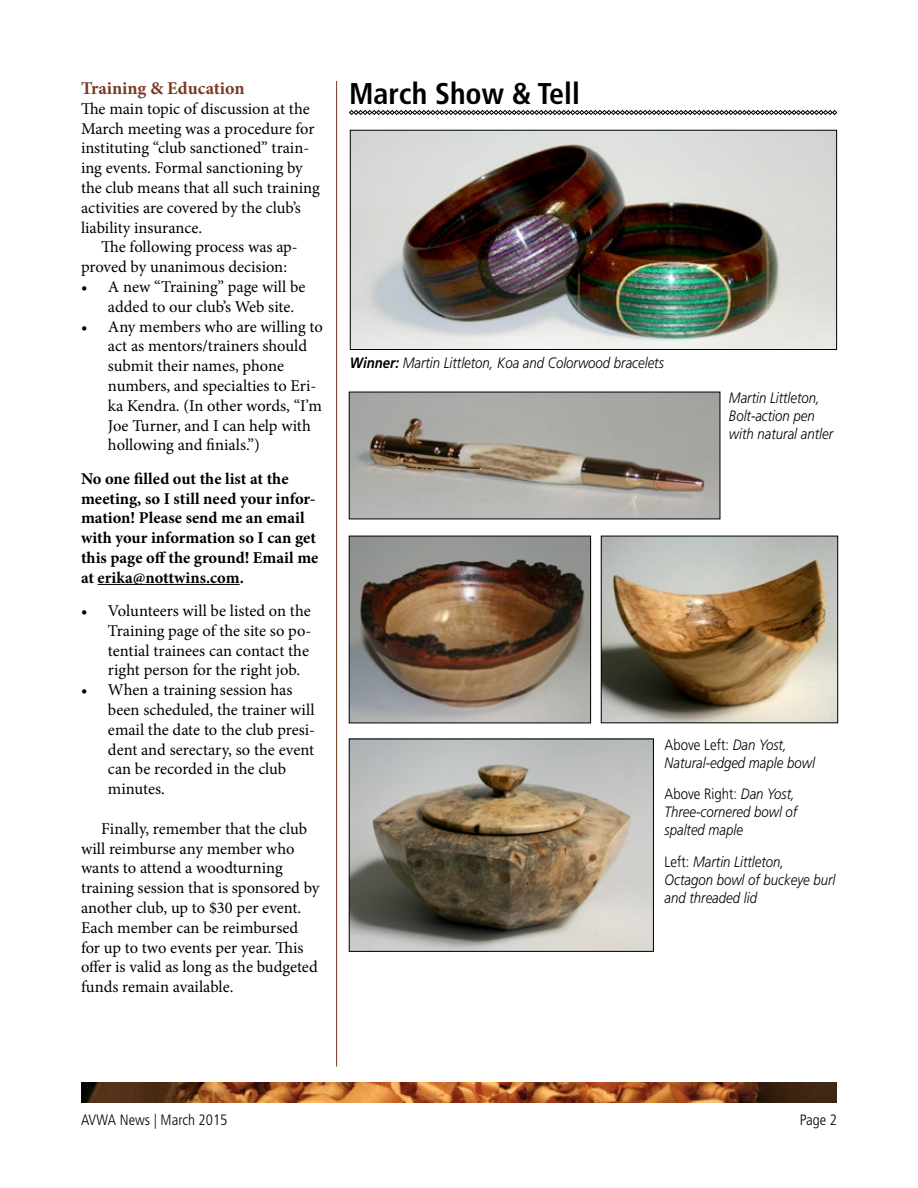
<style>
.page{position:relative;width:918px;height:1188px;background:#fff}
.page>*{position:absolute;margin:0;border:0;box-sizing:border-box;transform-origin:0 0}
.t1{font:700 condensed 30px "Frutiger";color:#000}
.t2{font:700 18px "Minion Pro";color:#783a22}
.t3{font:16.5px/19.8px "Minion Pro";letter-spacing:-.005em;color:#000}
.t4{font:700 16.5px/19.8px "Minion Pro";color:#000}
.t5{font:italic 300 15px/18px "Frutiger";color:#000;scale:.88 1}
.t6{font:300 condensed 15px "Frutiger";color:#000}
.s1{font-weight:700}
.s2{font-style:normal}
</style>
<div class="page">
<img style="left:81px;top:1082px;width:756px;height:21px">
<hr style="left:98px;top:584px;width:142px;height:1px;background:#000">
<svg style="left:349px;top:110px;width:488px;height:5px"></svg>
<img style="left:603px;top:538px;width:233px;height:183px">
<div style="left:601px;top:536px;width:237px;height:187px;border:1px solid #000"></div>
<img style="left:351px;top:741px;width:301px;height:209px">
<div style="left:349px;top:739px;width:305px;height:213px;border:1px solid #000"></div>
<img style="left:351px;top:538px;width:238px;height:183px">
<div style="left:349px;top:536px;width:242px;height:187px;border:1px solid #000"></div>
<img style="left:352px;top:132px;width:483px;height:216px">
<div style="left:350px;top:130px;width:487px;height:220px;border:1px solid #000"></div>
<img style="left:351px;top:394px;width:367px;height:123px">
<hr style="left:336px;top:81px;width:1px;height:985px;background:#783a22">
<p class="t2" style="left:81px;top:76px;width:165px">Training &amp; Education</p>
<p class="t3" style="left:81px;top:99px;width:240px">The main topic of discussion at the March meeting was a procedure for instituting “club sanctioned” train&shy;ing events. Formal sanctioning by the club means that all such training activities are covered by the club’s liability insurance.</p>
<p class="t3" style="left:81px;top:237px;width:218px;text-indent:20px">The following process was ap&shy;proved by unanimous decision:</p>
<p class="t3" style="left:108px;top:277px;width:199px;text-indent:-27px">• A new “Training” page will be added to our club’s Web site.</p>
<p class="t3" style="left:108px;top:317px;width:216px;text-indent:-27px">• Any members who are willing to act as mentors/trainers should submit their names, phone numbers, and specialties to Eri&shy;ka Kendra. (In other words, “I’m<br>Joe Turner, and I can help with hollowing and finials.”)</p>
<p class="t4" style="left:81px;top:468px;width:239px">No one filled out the list at the meeting, so I still need your infor&shy;mation! Please send me an email with your information so I can get this page off the ground! Email me at erika@nottwins.com.</p>
<p class="t3" style="left:108px;top:601px;width:205px;text-indent:-27px">• Volunteers will be listed on the<br>Training page of the site so po&shy;tential trainees can contact the right person for the right job.</p>
<p class="t3" style="left:108px;top:680px;width:209px;text-indent:-27px">• When a training session has been scheduled, the trainer will email the date to the club presi&shy;dent and serectary, so the event can be recorded in the club minutes.</p>
<p class="t3" style="left:81px;top:819px;width:240px;text-indent:20px">Finally, remember that the club will reimburse any member who wants to attend a woodturning training session that is sponsored by another club, up to $30 per event.<br>Each member can be reimbursed for up to two events per year. This offer is valid as long as the budgeted funds remain available.</p>
<h1 class="t1" style="left:349px;top:75px;width:232px">March Show &amp; Tell</h1>
<p class="t5" style="left:350px;top:354px;width:358px"><span class="s1">Winner:</span> Martin Littleton, Koa and Colorwood bracelets</p>
<p class="t5" style="left:729px;top:389px;width:120px">Martin Littleton,<br>Bolt-action pen with natural antler</p>
<p class="t5" style="left:665px;top:736px;width:172px"><span class="s2">Above Left:</span> Dan Yost,<br>Natural-edged maple bowl</p>
<p class="t5" style="left:665px;top:785px;width:152px"><span class="s2">Above Right:</span> Dan Yost,<br>Three-cornered bowl of spalted maple</p>
<p class="t5" style="left:665px;top:853px;width:196px"><span class="s2">Left:</span> Martin Littleton,<br>Octagon bowl of buckeye burl and threaded lid</p>
<p class="t6" style="left:81px;top:1111px;width:148px">AVWA News | March 2015</p>
<p class="t6" style="left:800px;top:1111px;width:39px">Page 2</p>
</div>
